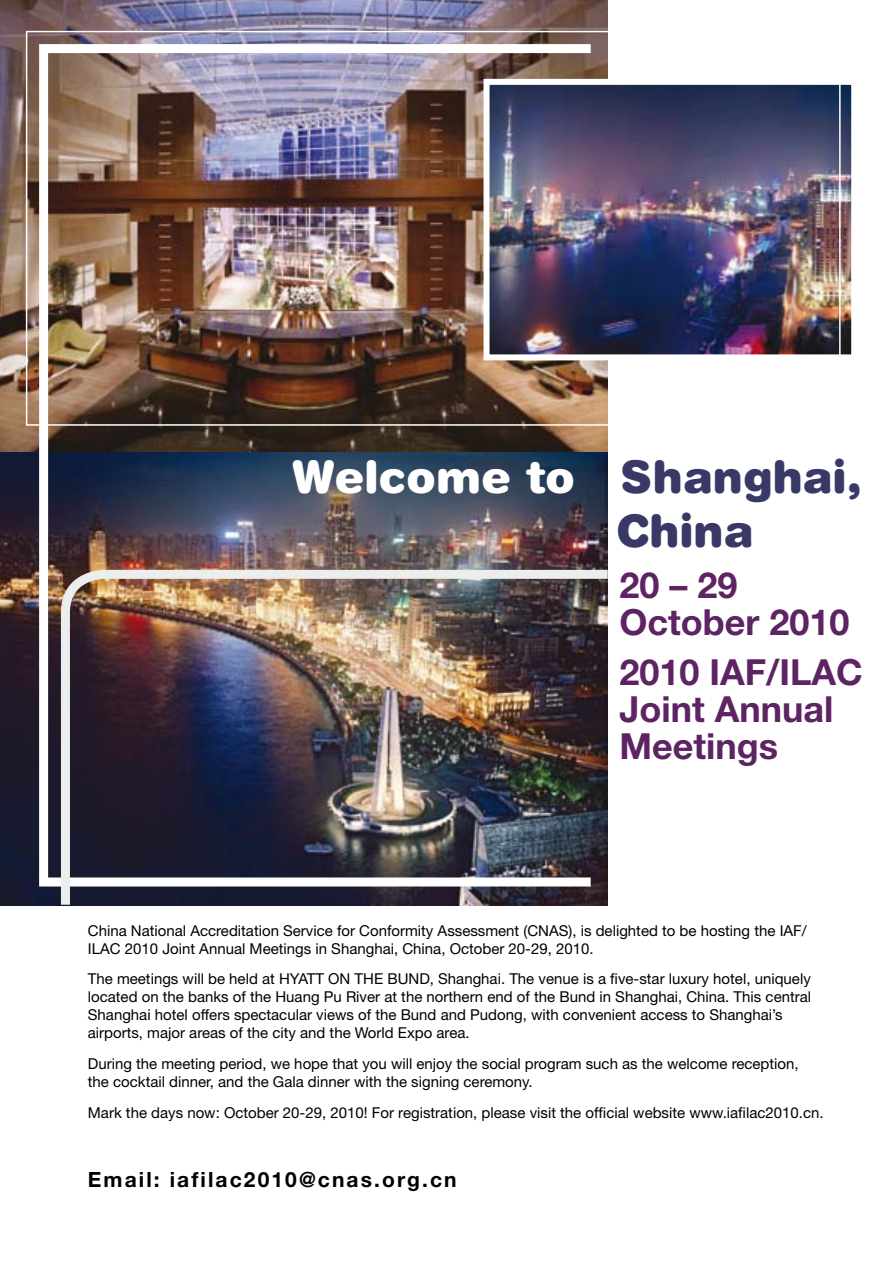
<style>
.page{position:relative;width:893px;height:1263px;background:#fff}
.page>*{position:absolute;margin:0;border:0;box-sizing:border-box;transform-origin:0 0}
.t1{font:900 45px/54px "Helvetica Rounded";color:#383966}
.t2{font:700 36px/37.2px "Helvetica Neue";color:#5d2362}
.t3{font:700 21px "Helvetica Neue";letter-spacing:.1em;color:#000}
.t4{font:15px/18px "Helvetica Neue";color:#000}
.s1{color:#fff}
</style>
<div class="page">
<img style="left:0;top:0;width:607px;height:905px">
<img style="left:490px;top:86px;width:360px;height:267px">
<div style="left:483px;top:79px;width:374px;height:281px;border:6px solid #fff"></div>
<div style="left:26px;top:31px;width:815px;height:395px;border:2px solid #fff"></div>
<div style="left:39px;top:44px;width:556px;height:842px;border:9px solid #fff"></div>
<img style="left:56px;top:565px;width:552px;height:341px">
<h1 class="t1" style="left:616px;top:448px;width:247px;text-indent:-324px"><span class="s1">Welcome to</span> Shanghai,<br>China</h1>
<h2 class="t2" style="left:619px;top:565px;width:232px">20 – 29<br>October 2010</h2>
<h2 class="t2" style="left:619px;top:652px;width:245px">2010 IAF/ILAC<br>Joint Annual<br>Meetings</h2>
<p class="t4" style="left:88px;top:921px;width:720px">China National Accreditation Service for Conformity Assessment (CNAS), is delighted to be hosting the IAF/<br>ILAC 2010 Joint Annual Meetings in Shanghai, China, October 20-29, 2010.</p>
<p class="t4" style="left:88px;top:970px;width:725px">The meetings will be held at HYATT ON THE BUND, Shanghai. The venue is a five-star luxury hotel, uniquely located on the banks of the Huang Pu River at the northern end of the Bund in Shanghai, China. This central Shanghai hotel offers spectacular views of the Bund and Pudong, with convenient access to Shanghai’s airports, major areas of the city and the World Expo area.</p>
<p class="t4" style="left:88px;top:1055px;width:712px">During the meeting period, we hope that you will enjoy the social program such as the welcome reception, the cocktail dinner, and the Gala dinner with the signing ceremony.</p>
<p class="t4" style="left:88px;top:1103px;width:737px">Mark the days now: October 20-29, 2010! For registration, please visit the official website www.iafilac2010.cn.</p>
<h3 class="t3" style="left:88px;top:1166px;width:370px">Email: iafilac2010@cnas.org.cn</h3>
</div>
